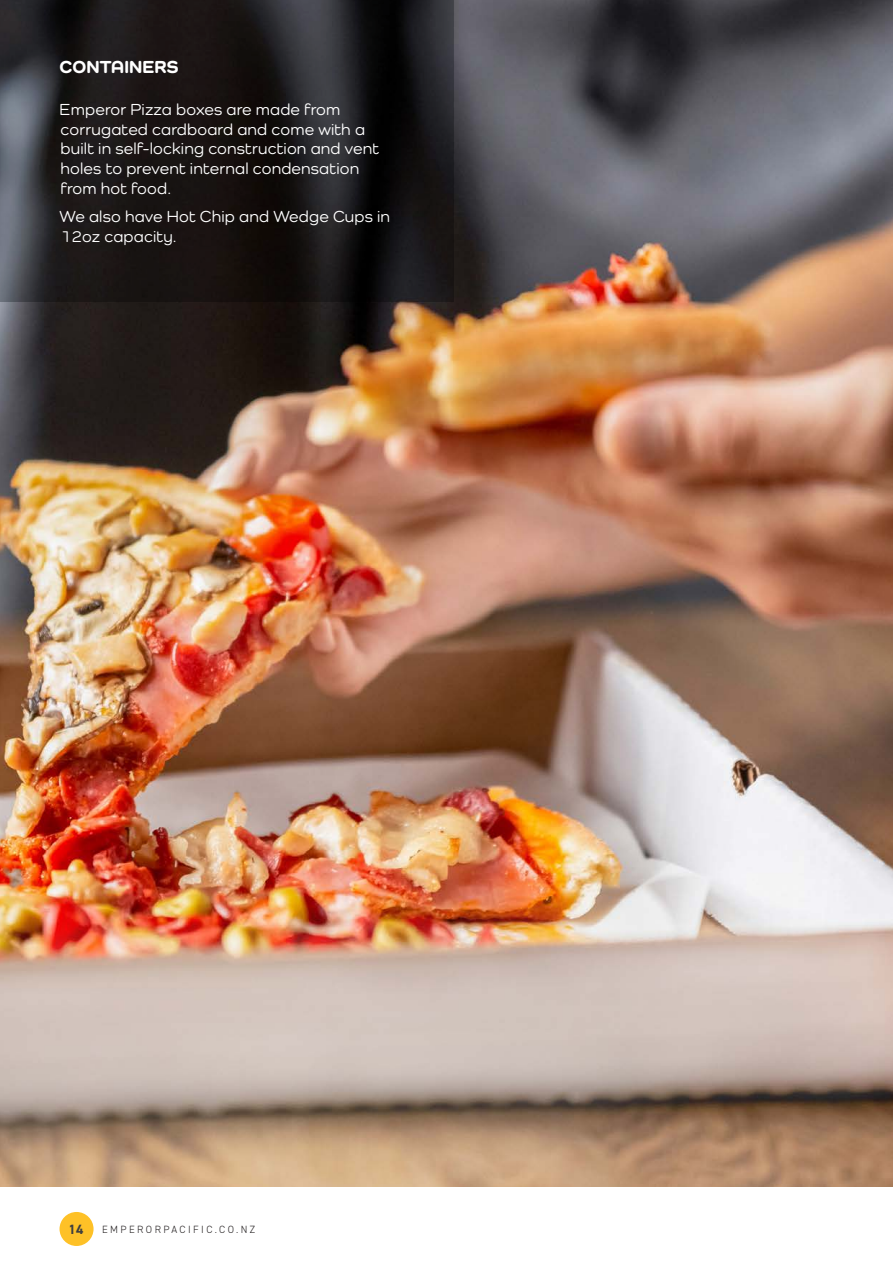
<style>
.page{position:relative;width:893px;height:1263px;background:#fff}
.page>*{position:absolute;margin:0;border:0;box-sizing:border-box;transform-origin:0 0}
.t1{font:800 18px "Como";letter-spacing:.01em;color:#fff}
.body12{font:500 16.5px/19.8px "Como";letter-spacing:.01em;color:#fff}
.t2{font:700 13.5px "DIN2014";color:#3e3e3f}
.t3{font:300 10.5px "DIN2014";letter-spacing:.23em;color:#231f20}
</style>
<div class="page">
<img style="left:0;top:0;width:893px;height:1186px">
<svg style="left:0;top:0;width:454px;height:302px;background:#1f1d1e"></svg>
<div style="left:60px;top:1212px;width:34px;height:34px;background:#fec127;border-radius:50%"></div>
<p class="t1" style="left:60px;top:56px;width:120px">CONTAINERS</p>
<p class="body12" style="left:60px;top:99px;width:321px">Emperor Pizza boxes are made from corrugated cardboard and come with a built in self-locking construction and vent holes to prevent internal condensation from hot food.</p>
<p class="body12" style="left:60px;top:206px;width:332px">We also have Hot Chip and Wedge Cups in<br>12oz capacity.</p>
<p class="t2" style="left:69px;top:1220px;width:16px">14</p>
<p class="t3" style="left:102px;top:1223px;width:155px">EMPERORPACIFIC.CO.NZ</p>
</div>
